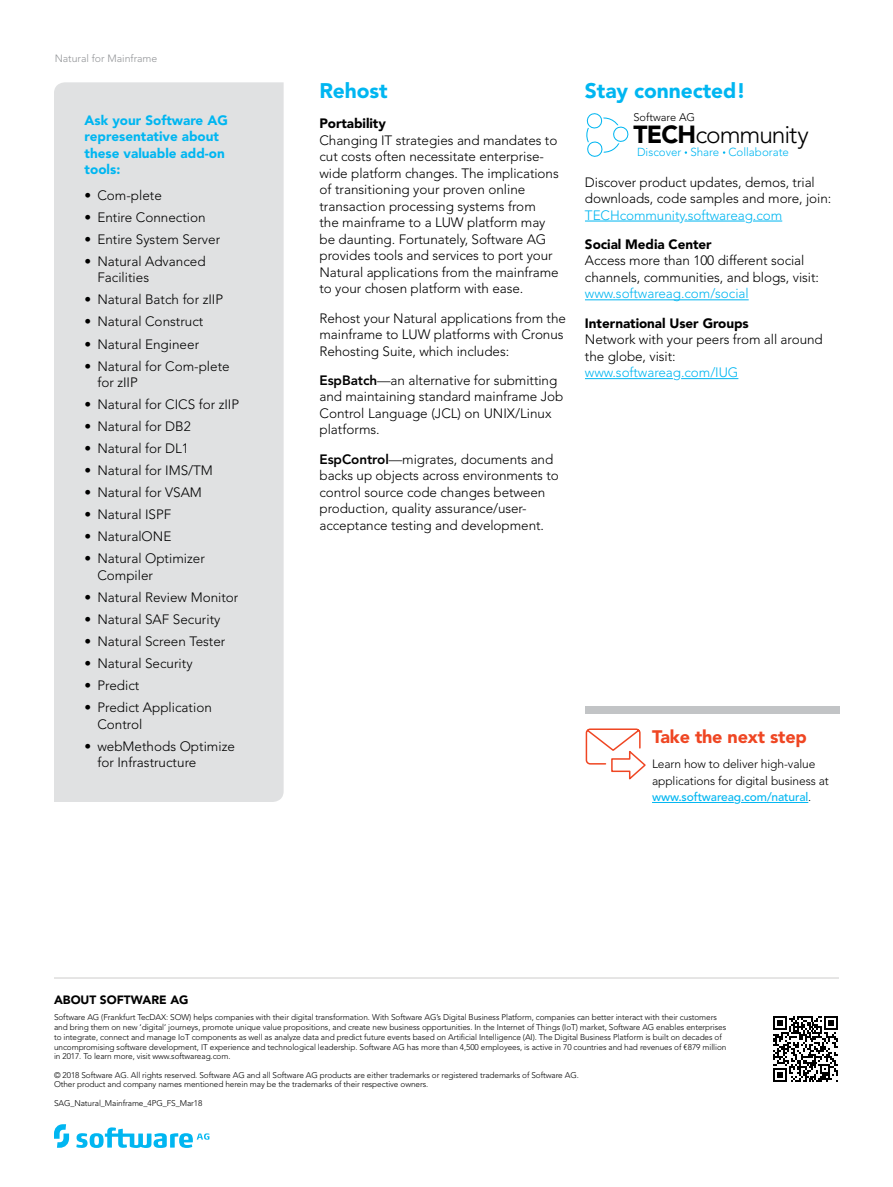
<style>
.page{position:relative;width:893px;height:1187px;background:#fff}
.page>*{position:absolute;margin:0;border:0;box-sizing:border-box;transform-origin:0 0}
.t1{font:300 24.6px "Avenir LT Std";letter-spacing:-.045em;color:#000}
.t2{font:900 21px "Avenir LT Std";letter-spacing:-.005em;color:#00b6f1}
.t3{font:900 18px "Avenir LT Std";letter-spacing:-.01em;color:#ef4623}
.t4{font:300 13.5px/16.5px "Avenir LT Std";letter-spacing:-.005em;color:#000}
.t5{font:300 13.5px "Avenir LT Std";letter-spacing:-.005em;color:#00b6f1}
.t6{font:900 13.5px/16.5px "Avenir LT Std";color:#00b6f1}
.t7{font:900 13.5px "Avenir LT Std";letter-spacing:-.005em;color:#000}
.t8{font:300 12px/16.5px "Avenir LT Std";letter-spacing:-.01em;color:#000}
.t9{font:900 12px "Avenir LT Std";color:#000}
.t10{font:300 11.55px "Avenir LT Std";color:#00b6f1}
.t11{font:300 10.95px "Avenir LT Std";color:#000}
.t12{font:300 10.5px "Avenir LT Std";color:#939598}
.t13{font:300 8.25px/9.8px "Avenir LT Std";letter-spacing:-.01em;color:#000}
.s1{font-weight:800}
.s2{font-weight:900}
.s3{font-weight:500;color:#00b6f1}
</style>
<div class="page">
<svg style="left:54px;top:1124px;width:155px;height:23px"></svg>
<svg style="left:773px;top:1081px;width:65px;height:1px"></svg>
<svg style="left:773px;top:1016px;width:65px;height:65px"></svg>
<hr style="left:54px;top:977px;width:785px;height:1px;background:#cdcccb">
<svg style="left:585px;top:728px;width:61px;height:52px"></svg>
<hr style="left:652px;top:802px;width:82px;height:1px;background:#00b6f1">
<hr style="left:741px;top:802px;width:67px;height:1px;background:#00b6f1">
<div style="left:586px;top:706px;width:254px;height:7px;background:#c2c4c6"></div>
<hr style="left:585px;top:221px;width:94px;height:1px;background:#00b6f1">
<hr style="left:684px;top:221px;width:61px;height:1px;background:#00b6f1">
<svg style="left:753px;top:221px;width:29px;height:1px"></svg>
<hr style="left:585px;top:299px;width:164px;height:1px;background:#00b6f1">
<hr style="left:585px;top:378px;width:88px;height:1px;background:#00b6f1">
<hr style="left:681px;top:378px;width:57px;height:1px;background:#00b6f1">
<svg style="left:586px;top:113px;width:43px;height:44px"></svg>
<div style="left:54px;top:82px;width:230px;height:719px;background:#e0e1e2"></div>
<p class="t12" style="left:55px;top:52px;width:104px">Natural for Mainframe</p>
<p class="t6" style="left:85px;top:112px;width:145px">Ask your Software AG representative about these valuable add-on tools:</p>
<p class="t4" style="left:85px;top:187px;width:79px">• Com-plete</p>
<p class="t4" style="left:85px;top:209px;width:123px">• Entire Connection</p>
<p class="t4" style="left:85px;top:231px;width:137px">• Entire System Server</p>
<p class="t4" style="left:97px;top:253px;width:110px;text-indent:-13px">• Natural Advanced<br>Facilities</p>
<p class="t4" style="left:85px;top:291px;width:140px">• Natural Batch for zIIP</p>
<p class="t4" style="left:85px;top:313px;width:120px">• Natural Construct</p>
<p class="t4" style="left:85px;top:335px;width:116px">• Natural Engineer</p>
<p class="t4" style="left:97px;top:357px;width:134px;text-indent:-13px">• Natural for Com-plete for zIIP</p>
<p class="t4" style="left:85px;top:396px;width:156px">• Natural for CICS for zIIP</p>
<p class="t4" style="left:85px;top:418px;width:108px">• Natural for DB2</p>
<p class="t4" style="left:85px;top:440px;width:106px">• Natural for DL1</p>
<p class="t4" style="left:85px;top:462px;width:130px">• Natural for IMS/TM</p>
<p class="t4" style="left:85px;top:484px;width:119px">• Natural for VSAM</p>
<p class="t4" style="left:85px;top:506px;width:88px">• Natural ISPF</p>
<p class="t4" style="left:85px;top:528px;width:88px">• NaturalONE</p>
<p class="t4" style="left:97px;top:550px;width:109px;text-indent:-13px">• Natural Optimizer<br>Compiler</p>
<p class="t4" style="left:85px;top:589px;width:155px">• Natural Review Monitor</p>
<p class="t4" style="left:85px;top:611px;width:137px">• Natural SAF Security</p>
<p class="t4" style="left:85px;top:633px;width:142px">• Natural Screen Tester</p>
<p class="t4" style="left:85px;top:655px;width:110px">• Natural Security</p>
<p class="t4" style="left:85px;top:677px;width:56px">• Predict</p>
<p class="t4" style="left:97px;top:699px;width:116px;text-indent:-13px">• Predict Application<br>Control</p>
<p class="t4" style="left:97px;top:737px;width:139px;text-indent:-13px">• webMethods Optimize for Infrastructure</p>
<h2 class="t2" style="left:319px;top:78px;width:70px">Rehost</h2>
<p class="t7" style="left:319px;top:115px;width:68px">Portability</p>
<p class="t4" style="left:319px;top:132px;width:241px">Changing IT strategies and mandates to cut costs often necessitate enterprise&shy;wide platform changes. The implications of transitioning your proven online transaction processing systems from<br>the mainframe to a LUW platform may be daunting. Fortunately, Software AG provides tools and services to port your Natural applications from the mainframe to your chosen platform with ease.</p>
<p class="t4" style="left:319px;top:310px;width:248px">Rehost your Natural applications from the mainframe to LUW platforms with Cronus<br>Rehosting Suite, which includes:</p>
<p class="t4" style="left:319px;top:372px;width:245px"><span class="s1">EspBatch</span>—an alternative for submitting and maintaining standard mainframe Job<br>Control Language (JCL) on UNIX/Linux platforms.</p>
<p class="t4" style="left:319px;top:451px;width:241px"><span class="s1">EspControl</span>—migrates, documents and backs up objects across environments to control source code changes between production, quality assurance/user&shy;acceptance testing and development.</p>
<h2 class="t2" style="left:585px;top:78px;width:162px">Stay connected!</h2>
<p class="t11" style="left:633px;top:111px;width:63px">Software AG</p>
<h1 class="t1" style="left:633px;top:120px;width:177px"><span class="s2">TECH</span>community</h1>
<p class="t10" style="left:637px;top:145px;width:153px">Discover Share Collaborate</p>
<p class="t4" style="left:585px;top:174px;width:248px">Discover product updates, demos, trial downloads, code samples and more, join:</p>
<p class="t5" style="left:585px;top:207px;width:199px">TECHcommunity.softwareag.com</p>
<p class="t7" style="left:585px;top:236px;width:128px">Social Media Center</p>
<p class="t4" style="left:585px;top:252px;width:235px">Access more than 100 different social channels, communities, and blogs, visit:</p>
<p class="t5" style="left:585px;top:286px;width:165px">www.softwareag.com/social</p>
<p class="t7" style="left:585px;top:315px;width:165px">International User Groups</p>
<p class="t4" style="left:585px;top:331px;width:239px">Network with your peers from all around the globe, visit:</p>
<p class="t5" style="left:585px;top:364px;width:155px">www.softwareag.com/IUG</p>
<h3 class="t3" style="left:652px;top:726px;width:156px">Take the next step</h3>
<p class="t8" style="left:652px;top:755px;width:178px">Learn how to deliver high-value applications for digital business at <span class="s3">www.softwareag.com/natural</span>.</p>
<p class="t9" style="left:54px;top:992px;width:136px">ABOUT SOFTWARE AG</p>
<p class="t13" style="left:54px;top:1012px;width:674px">Software AG (Frankfurt TecDAX: SOW) helps companies with their digital transformation. With Software AG’s Digital Business Platform, companies can better interact with their customers and bring them on new ‘digital’ journeys, promote unique value propositions, and create new business opportunities. In the Internet of Things (IoT) market, Software AG enables enterprises to integrate, connect and manage IoT components as well as analyze data and predict future events based on Artificial Intelligence (AI). The Digital Business Platform is built on decades of uncompromising software development, IT experience and technological leadership. Software AG has more than 4,500 employees, is active in 70 countries and had revenues of €879 million in 2017. To learn more, visit www.softwareag.com.</p>
<p class="t13" style="left:54px;top:1069px;width:526px">© 2018 Software AG. All rights reserved. Software AG and all Software AG products are either trademarks or registered trademarks of Software AG.<br>Other product and company names mentioned herein may be the trademarks of their respective owners.</p>
<p class="t13" style="left:54px;top:1098px;width:150px">SAG_Natural_Mainframe_4PG_FS_Mar18</p>
</div>
